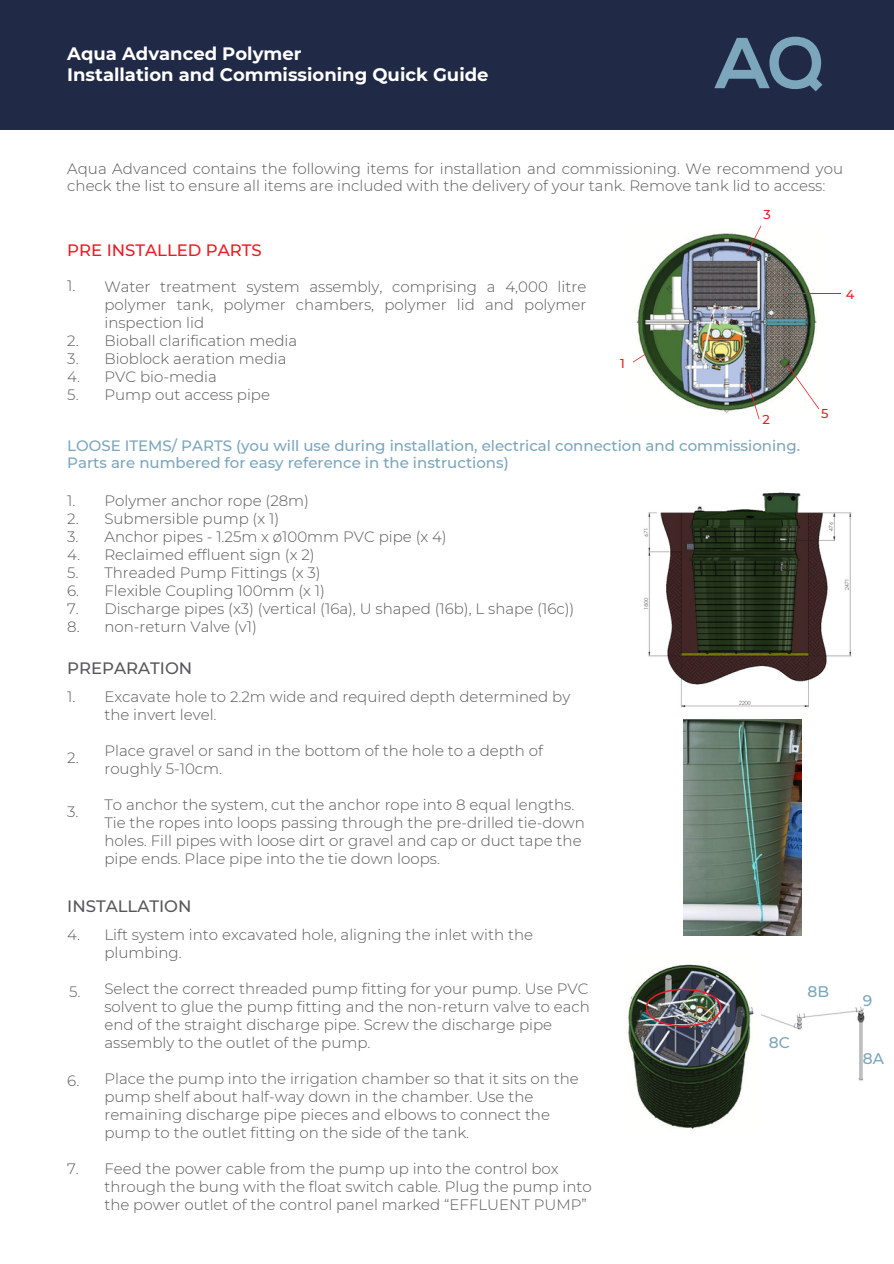
<style>
.page{position:relative;width:894px;height:1264px;background:#fff}
.page>*{position:absolute;margin:0;border:0;box-sizing:border-box;transform-origin:0 0}
.t1{font:700 18px/21.3px "Montserrat";color:#fff}
.t2{font:500 16.5px "Montserrat";color:#58585a}
.t3{font:500 16.5px "Montserrat";color:#ed1c24}
.t4{font:500 15.45px "Montserrat";color:#7ba6bb}
.t5{font:300 15px/18px "Montserrat";color:#58585a}
.t6{font:500 15px/16.8px "Montserrat";color:#7ba6bb}
.t7{font:500 12.9px "Montserrat";color:#ed1c24}
</style>
<div class="page">
<div style="left:0;top:0;width:893px;height:129px;background:#202945"></div>
<img style="left:633px;top:226px;width:187px;height:187px">
<svg style="left:633px;top:354px;width:12px;height:8px"></svg>
<svg style="left:746px;top:226px;width:15px;height:28px"></svg>
<svg style="left:747px;top:383px;width:12px;height:36px"></svg>
<svg style="left:714px;top:37px;width:108px;height:54px"></svg>
<hr style="left:785px;top:293px;width:55px;height:1px;background:#ed1c24">
<svg style="left:786px;top:364px;width:33px;height:45px"></svg>
<img style="left:643px;top:492px;width:209px;height:216px">
<img style="left:761px;top:1006px;width:104px;height:75px">
<img style="left:628px;top:964px;width:126px;height:165px">
<img style="left:645px;top:988px;width:76px;height:38px">
<img style="left:683px;top:719px;width:118px;height:216px">
<p class="t1" style="left:67px;top:42px;width:422px">Aqua Advanced Polymer<br>Installation and Commissioning Quick Guide</p>
<p class="t5" style="left:67px;top:160px;width:777px;line-height:16.8px">Aqua Advanced contains the following items for installation and commissioning. We recommend you check the list to ensure all items are included with the delivery of your tank. Remove tank lid to access:</p>
<p class="t3" style="left:67px;top:240px;width:196px">PRE INSTALLED PARTS</p>
<p class="t5" style="left:67px;top:276px;width:10px">1.</p>
<p class="t5" style="left:67px;top:331px;width:14px;text-align:justify">2.<br>3.<br>4.<br>5.</p>
<h4 class="t5" style="left:104px;top:277px;width:483px;text-align:justify">Water treatment system assembly, comprising a 4,000 litre polymer tank, polymer chambers, polymer lid and polymer inspection lid</h4>
<p class="t5" style="left:104px;top:331px;width:194px">Bioball clarification media</p>
<p class="t5" style="left:104px;top:349px;width:183px">Bioblock aeration media</p>
<p class="t5" style="left:104px;top:367px;width:114px">PVC bio-media</p>
<p class="t5" style="left:104px;top:385px;width:167px">Pump out access pipe</p>
<p class="t7" style="left:620px;top:355px;width:6px">1</p>
<p class="t7" style="left:763px;top:207px;width:9px">3</p>
<p class="t7" style="left:762px;top:412px;width:9px">2</p>
<h1 class="t6" style="left:67px;top:437px;width:734px">LOOSE ITEMS/ PARTS (you will use during installation, electrical connection and commissioning.<br>Parts are numbered for easy reference in the instructions)</h1>
<p class="t5" style="left:67px;top:491px;width:14px">1.<br>2.<br>3.<br>4.<br>5.<br>6.<br>7.<br>8.</p>
<p class="t5" style="left:104px;top:491px;width:206px">Polymer anchor rope (28m)</p>
<p class="t5" style="left:104px;top:509px;width:176px">Submersible pump (x 1)</p>
<p class="t5" style="left:104px;top:527px;width:344px">Anchor pipes - 1.25m x ø100mm PVC pipe (x 4)</p>
<p class="t5" style="left:104px;top:545px;width:212px">Reclaimed effluent sign (x 2)</p>
<p class="t5" style="left:104px;top:563px;width:218px">Threaded Pump Fittings (x 3)</p>
<h1 class="t5" style="left:104px;top:581px;width:222px">Flexible Coupling 100mm (x 1)</h1>
<p class="t5" style="left:104px;top:599px;width:471px">Discharge pipes (x3) (vertical (16a), U shaped (16b), L shape (16c))</p>
<p class="t5" style="left:104px;top:617px;width:154px">non-return Valve (v1)</p>
<p class="t2" style="left:67px;top:658px;width:127px">PREPARATION</p>
<p class="t5" style="left:67px;top:687px;width:10px">1.</p>
<p class="t5" style="left:67px;top:748px;width:13px">2.</p>
<p class="t5" style="left:67px;top:802px;width:13px">3.</p>
<p class="t5" style="left:104px;top:687px;width:467px">Excavate hole to 2.2m wide and required depth determined by the invert level.</p>
<p class="t5" style="left:104px;top:741px;width:440px">Place gravel or sand in the bottom of the hole to a depth of roughly 5-10cm.</p>
<p class="t5" style="left:104px;top:795px;width:482px">To anchor the system, cut the anchor rope into 8 equal lengths.<br>Tie the ropes into loops passing through the pre-drilled tie-down holes. Fill pipes with loose dirt or gravel and cap or duct tape the pipe ends. Place pipe into the tie down loops.</p>
<h3 class="t7" style="left:845px;top:286px;width:10px">4</h3>
<p class="t7" style="left:820px;top:405px;width:9px">5</p>
<p class="t2" style="left:67px;top:896px;width:126px">INSTALLATION</p>
<p class="t5" style="left:67px;top:925px;width:14px">4.</p>
<p class="t5" style="left:69px;top:982px;width:13px">5.</p>
<p class="t5" style="left:67px;top:1071px;width:14px">6.</p>
<p class="t5" style="left:67px;top:1159px;width:13px">7.</p>
<p class="t5" style="left:104px;top:925px;width:430px">Lift system into excavated hole, aligning the inlet with the plumbing.</p>
<p class="t5" style="left:104px;top:979px;width:487px">Select the correct threaded pump fitting for your pump. Use PVC solvent to glue the pump fitting and the non-return valve to each end of the straight discharge pipe. Screw the discharge pipe assembly to the outlet of the pump.</p>
<p class="t5" style="left:104px;top:1069px;width:476px">Place the pump into the irrigation chamber so that it sits on the pump shelf about half-way down in the chamber. Use the remaining discharge pipe pieces and elbows to connect the pump to the outlet fitting on the side of the tank.</p>
<p class="t5" style="left:104px;top:1159px;width:489px">Feed the power cable from the pump up into the control box through the bung with the float switch cable. Plug the pump into the power outlet of the control panel marked “EFFLUENT PUMP”</p>
<p class="t4" style="left:768px;top:1033px;width:23px">8C</p>
<p class="t4" style="left:807px;top:982px;width:23px">8B</p>
<h3 class="t4" style="left:862px;top:991px;width:11px">9</h3>
<h3 class="t4" style="left:862px;top:1048px;width:23px">8A</h3>
</div>
